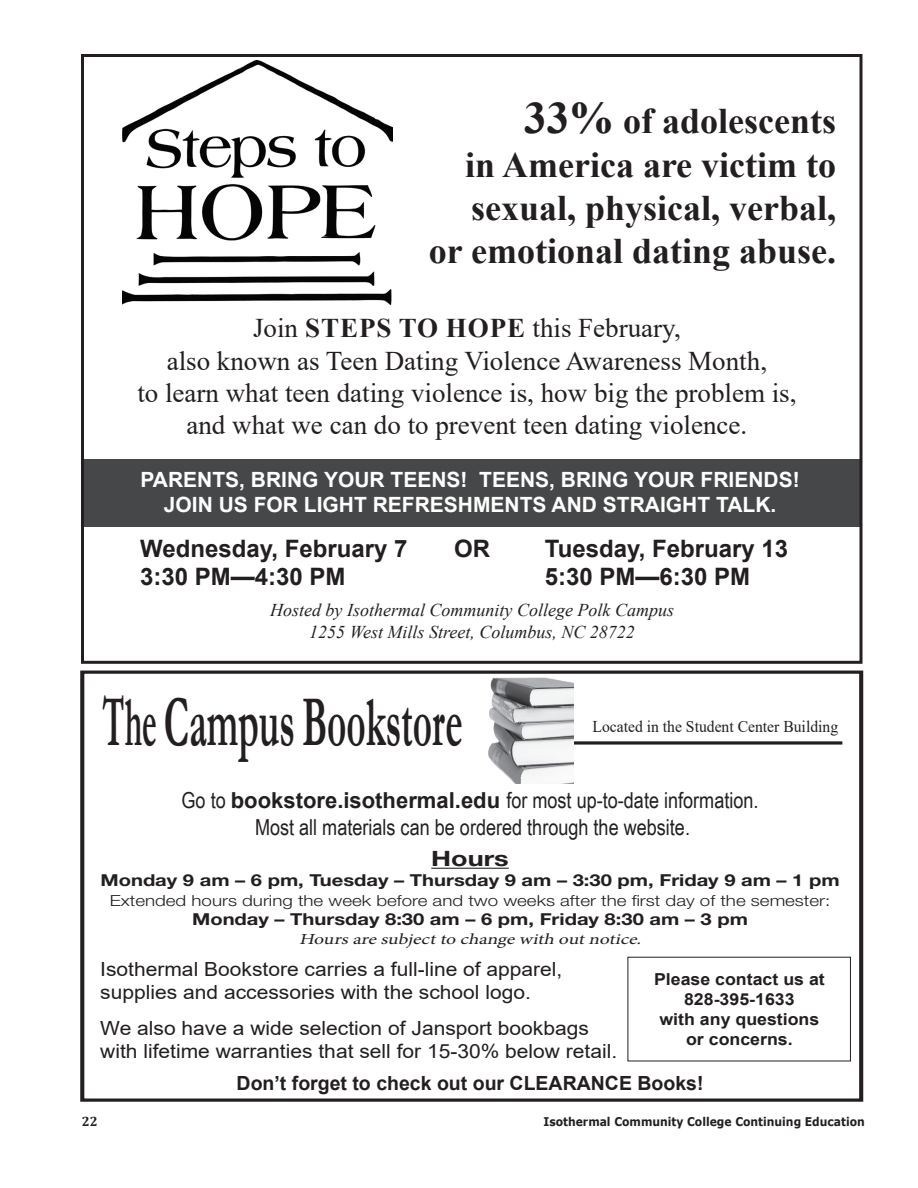
<style>
.page{position:relative;width:918px;height:1188px;background:#fff}
.page>*{position:absolute;margin:0;border:0;box-sizing:border-box;transform-origin:0 0}
.t1{font:700 72.15px "Garamond";color:#231f20;scale:.44 1}
.t2{font:700 36px "Times New Roman";color:#231f20}
.t3{font:27px "Times New Roman";color:#231f20}
.t4{font:700 24px "Arial";color:#231f20}
.t5{font:22.05px "Arial Narrow";color:#231f20}
.t6{font:700 21.15px "Helvetica Neue LT Std";color:#231f20;scale:1.28 1}
.t7{font:700 21px "Arial";color:#fff}
.t8{font:19.5px "Arial";color:#231f20;scale:1.08 1}
.t9{font:700 19.5px "Arial";color:#231f20}
.t10{font:italic 18px "Times New Roman";color:#231f20}
.t11{font:700 16.5px "Helvetica Neue LT Std";color:#231f20;scale:1.22 1}
.t12{font:700 16.5px/19.8px "Arial";color:#231f20;text-align:center;scale:1.08 1}
.t13{font:16.5px "Times New Roman";color:#231f20;scale:.95 1}
.t14{font:300 15.3px "Helvetica Neue LT Std";color:#231f20;scale:1.22 1}
.t15{font:italic 15.3px "Minion Pro";color:#231f20;scale:1.28 1}
.t16{font:700 13.5px "Cambria";color:#231f20}
.t17{font:700 12px "Verdana";color:#231f20;scale:.9 1}
.s1{font-size:45px}
.s2{font-weight:700}
.s3{font-family:"Arial";font-weight:700}
</style>
<div class="page">
<div style="left:80px;top:670px;width:783px;height:432px;border:4px solid #231f20"></div>
<svg style="left:574px;top:741px;width:268px;height:4px"></svg>
<hr style="left:431px;top:868px;width:78px;height:1px;background:#231f20">
<img style="left:488px;top:677px;width:86px;height:107px">
<div style="left:83px;top:459px;width:778px;height:67px;background:#464748"></div>
<div style="left:81px;top:54px;width:781px;height:610px;border:3px solid #231f20"></div>
<img style="left:123px;top:60px;width:270px;height:245px">
<p class="t2" style="left:524px;top:95px;width:313px"><span class="s1">33%</span> of adolescents</p>
<p class="t2" style="left:465px;top:139px;width:373px">in America are victim to</p>
<p class="t2" style="left:471px;top:182px;width:367px">sexual, physical, verbal,</p>
<p class="t2" style="left:429px;top:225px;width:409px">or emotional dating abuse.</p>
<p class="t3" style="left:253px;top:309px;width:429px">Join <span class="s2">STEPS TO HOPE</span> this February,</p>
<p class="t3" style="left:167px;top:342px;width:602px">also known as Teen Dating Violence Awareness Month,</p>
<p class="t3" style="left:137px;top:374px;width:661px">to learn what teen dating violence is, how big the problem is,</p>
<p class="t3" style="left:186px;top:406px;width:562px">and what we can do to prevent teen dating violence.</p>
<p class="t7" style="left:141px;top:465px;width:661px">PARENTS, BRING YOUR TEENS! TEENS, BRING YOUR FRIENDS!</p>
<p class="t7" style="left:164px;top:490px;width:614px">JOIN US FOR LIGHT REFRESHMENTS AND STRAIGHT TALK.</p>
<p class="t4" style="left:140px;top:531px;width:269px">Wednesday, February 7</p>
<p class="t4" style="left:454px;top:531px;width:37px">OR</p>
<p class="t4" style="left:545px;top:531px;width:245px">Tuesday, February 13</p>
<p class="t4" style="left:140px;top:560px;width:207px">3:30 PM—4:30 PM</p>
<p class="t4" style="left:545px;top:560px;width:207px">5:30 PM—6:30 PM</p>
<p class="t10" style="left:270px;top:598px;width:405px">Hosted by Isothermal Community College Polk Campus</p>
<p class="t10" style="left:309px;top:619px;width:327px">1255 West Mills Street, Columbus, NC 28722</p>
<p class="t1" style="left:103px;top:673px;width:820px">The Campus Bookstore</p>
<p class="t13" style="left:592px;top:715px;width:260px">Located in the Student Center Building</p>
<p class="t5" style="left:182px;top:784px;width:579px">Go to <span class="s3">bookstore.isothermal.edu</span> for most up-to-date information.</p>
<p class="t5" style="left:255px;top:811px;width:437px">Most all materials can be ordered through the website.</p>
<p class="t6" style="left:431px;top:845px;width:62px">Hours</p>
<p class="t11" style="left:100px;top:870px;width:607px">Monday 9 am – 6 pm, Tuesday – Thursday 9 am – 3:30 pm, Friday 9 am – 1 pm</p>
<p class="t14" style="left:110px;top:891px;width:592px">Extended hours during the week before and two weeks after the first day of the semester:</p>
<p class="t11" style="left:192px;top:909px;width:457px">Monday – Thursday 8:30 am – 6 pm, Friday 8:30 am – 3 pm</p>
<p class="t15" style="left:299px;top:929px;width:272px">Hoursaresubj ectto changewith outnotice.</p>
<p class="t12" style="left:654px;top:970px;width:160px">Please contact us at<br>828-395-1633</p>
<p class="t12" style="left:659px;top:1010px;width:150px">with any questions</p>
<p class="t12" style="left:686px;top:1029px;width:100px">or concerns.</p>
<p class="t8" style="left:100px;top:955px;width:429px">Isothermal Bookstore carries a full-line of apparel,</p>
<p class="t8" style="left:100px;top:979px;width:400px">supplies and accessories with the school logo.</p>
<p class="t8" style="left:100px;top:1014px;width:454px">We also have a wide selection of Jansport bookbags</p>
<p class="t8" style="left:100px;top:1038px;width:480px">with lifetime warranties that sell for 15-30% below retail.</p>
<p class="t9" style="left:237px;top:1069px;width:468px">Don’t forget to check out our CLEARANCE Books!</p>
<p class="t16" style="left:82px;top:1112px;width:17px">22</p>
<p class="t17" style="left:543px;top:1113px;width:359px">Isothermal Community College Continuing Education</p>
</div>
